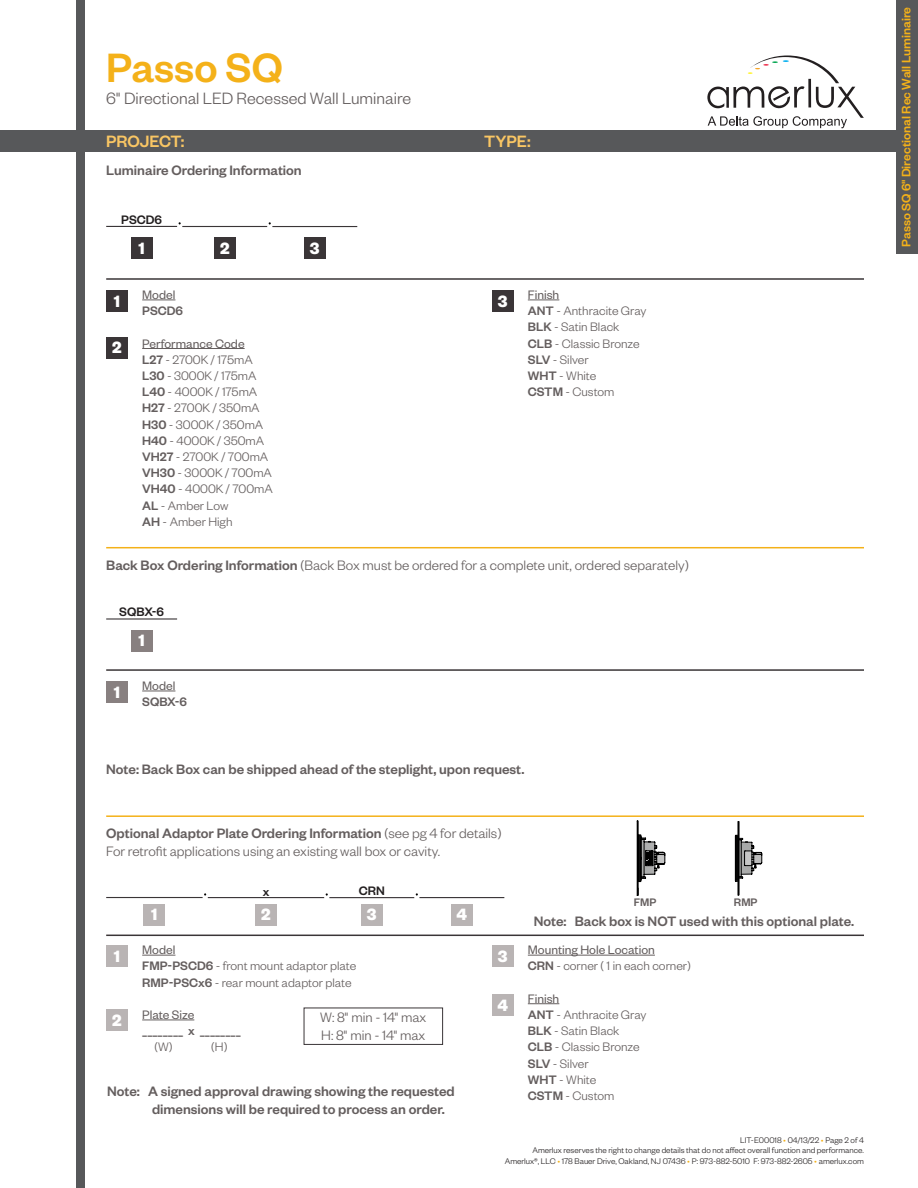
<style>
.page{position:relative;width:918px;height:1188px;background:#fff}
.page>*{position:absolute;margin:0;border:0;box-sizing:border-box;transform-origin:0 0}
.t1{font:500 45px "Founders Grotesk";color:#f4b119}
.t2{font:300 18px "Founders Grotesk";color:#645e5e}
.t3{font:700 18px "Founders Grotesk";color:#fff}
.t4{font:500 18px "Founders Grotesk";color:#f9c664}
.t5{font:500 15px/18px "Founders Grotesk";color:#645e5e}
.t6{font:300 15px "Founders Grotesk";color:#645e5e}
.t7{font:300 13.5px "Founders Grotesk";color:#645e5e}
.t8{font:13.5px "Founders Grotesk";color:#645e5e}
.t9{font:500 13.5px "Founders Grotesk";color:#f4b119}
.t10{font:500 13.5px "Founders Grotesk";color:#645e5e}
.t11{font:500 13.5px "Founders Grotesk";color:#231f20}
.t12{font:500 12px "Founders Grotesk";color:#645e5e}
.t13{font:300 9px/10.8px "Founders Grotesk";color:#231f20;text-align:right}
.s1{font-weight:500}
.s2{font-weight:300}
.s3{color:#f4b119}
</style>
<div class="page">
<svg style="left:707px;top:56px;width:157px;height:72px"></svg>
<div style="left:0;top:130px;width:918px;height:22px;background:#57585a"></div>
<div style="left:76px;top:0;width:10px;height:1188px;background:#57585a"></div>
<div style="left:896px;top:0;width:22px;height:254px;background:#57585a"></div>
<hr style="left:142px;top:691px;width:33px;height:1px;background:#645e5e">
<div style="left:106px;top:290px;width:22px;height:22px;background:#3a3537"></div>
<div style="left:131px;top:237px;width:21px;height:22px;background:#3a3537"></div>
<div style="left:131px;top:630px;width:21px;height:22px;background:#888080"></div>
<div style="left:106px;top:682px;width:22px;height:21px;background:#888080"></div>
<div style="left:106px;top:337px;width:22px;height:21px;background:#3a3537"></div>
<div style="left:214px;top:237px;width:22px;height:22px;background:#3a3537"></div>
<div style="left:492px;top:290px;width:21px;height:22px;background:#3a3537"></div>
<div style="left:304px;top:237px;width:22px;height:22px;background:#3a3537"></div>
<hr style="left:106px;top:547px;width:758px;height:1px;background:#f4b119">
<hr style="left:106px;top:278px;width:758px;height:2px;background:#3a3537">
<hr style="left:106px;top:669px;width:758px;height:2px;background:#3a3537">
<hr style="left:106px;top:226px;width:71px;height:1px;background:#3a3537">
<hr style="left:106px;top:618px;width:71px;height:2px;background:#3a3537">
<hr style="left:182px;top:226px;width:85px;height:1px;background:#3a3537">
<hr style="left:272px;top:226px;width:85px;height:1px;background:#3a3537">
<hr style="left:142px;top:300px;width:33px;height:1px;background:#645e5e">
<hr style="left:142px;top:348px;width:103px;height:1px;background:#645e5e">
<hr style="left:528px;top:300px;width:31px;height:1px;background:#645e5e">
<hr style="left:142px;top:955px;width:33px;height:1px;background:#645e5e">
<hr style="left:142px;top:1020px;width:52px;height:1px;background:#645e5e">
<hr style="left:528px;top:955px;width:127px;height:1px;background:#645e5e">
<hr style="left:528px;top:1003px;width:31px;height:1px;background:#645e5e">
<hr style="left:106px;top:935px;width:758px;height:1px;background:#3a3537">
<hr style="left:106px;top:815px;width:758px;height:2px;background:#f4b119">
<div style="left:144px;top:904px;width:21px;height:22px;background:#b9b4b4"></div>
<div style="left:106px;top:946px;width:22px;height:21px;background:#b9b4b4"></div>
<div style="left:255px;top:904px;width:22px;height:22px;background:#b9b4b4"></div>
<div style="left:106px;top:1009px;width:22px;height:22px;background:#b9b4b4"></div>
<div style="left:361px;top:904px;width:22px;height:22px;background:#b9b4b4"></div>
<div style="left:492px;top:946px;width:21px;height:21px;background:#b9b4b4"></div>
<div style="left:451px;top:904px;width:22px;height:22px;background:#b9b4b4"></div>
<div style="left:492px;top:994px;width:21px;height:22px;background:#b9b4b4"></div>
<hr style="left:106px;top:897px;width:97px;height:1px;background:#3a3537">
<hr style="left:208px;top:897px;width:116px;height:1px;background:#3a3537">
<hr style="left:329px;top:897px;width:85px;height:1px;background:#3a3537">
<hr style="left:419px;top:897px;width:85px;height:1px;background:#3a3537">
<div style="left:304px;top:1008px;width:139px;height:37px;border:1px solid #3a3537"></div>
<svg style="left:637px;top:821px;width:28px;height:75px"></svg>
<svg style="left:735px;top:821px;width:27px;height:74px"></svg>
<h1 class="t1" style="left:106px;top:40px;width:178px">Passo SQ</h1>
<h2 class="t2" style="left:106px;top:87px;width:306px">6" Directional LED Recessed Wall Luminaire</h2>
<h2 class="t4" style="left:106px;top:130px;width:80px">PROJECT:</h2>
<h2 class="t4" style="left:484px;top:130px;width:48px">TYPE:</h2>
<p class="t5" style="left:106px;top:160px;width:197px">Luminaire Ordering Information</p>
<p class="t11" style="left:121px;top:211px;width:42px">PSCD6</p>
<p class="t3" style="left:138px;top:237px;width:8px">1</p>
<p class="t3" style="left:220px;top:237px;width:11px">2</p>
<p class="t3" style="left:114px;top:290px;width:8px">1</p>
<p class="t3" style="left:112px;top:336px;width:11px">2</p>
<p class="t8" style="left:142px;top:286px;width:35px">Model</p>
<p class="t10" style="left:142px;top:302px;width:42px">PSCD6</p>
<p class="t8" style="left:142px;top:335px;width:104px">Performance Code</p>
<p class="t7" style="left:142px;top:351px;width:112px"><span class="s1">L27</span> - 2700K / 175mA</p>
<p class="t7" style="left:142px;top:367px;width:116px"><span class="s1">L30</span> - 3000K / 175mA</p>
<p class="t7" style="left:142px;top:384px;width:117px"><span class="s1">L40</span> - 4000K / 175mA</p>
<p class="t7" style="left:142px;top:400px;width:119px"><span class="s1">H27</span> - 2700K / 350mA</p>
<p class="t7" style="left:142px;top:416px;width:123px"><span class="s1">H30</span> - 3000K / 350mA</p>
<p class="t7" style="left:142px;top:432px;width:124px"><span class="s1">H40</span> - 4000K / 350mA</p>
<p class="t7" style="left:142px;top:448px;width:128px"><span class="s1">VH27</span> - 2700K / 700mA</p>
<p class="t7" style="left:142px;top:465px;width:131px"><span class="s1">VH30</span> - 3000K / 700mA</p>
<p class="t7" style="left:142px;top:481px;width:132px"><span class="s1">VH40</span> - 4000K / 700mA</p>
<p class="t7" style="left:142px;top:497px;width:88px"><span class="s1">AL</span> - Amber Low</p>
<p class="t7" style="left:142px;top:513px;width:92px"><span class="s1">AH</span> - Amber High</p>
<p class="t3" style="left:310px;top:237px;width:11px">3</p>
<p class="t3" style="left:498px;top:290px;width:11px">3</p>
<p class="t8" style="left:528px;top:286px;width:33px">Finish</p>
<p class="t7" style="left:528px;top:303px;width:120px"><span class="s1">ANT</span> - Anthracite Gray</p>
<p class="t7" style="left:528px;top:319px;width:93px"><span class="s1">BLK</span> - Satin Black</p>
<p class="t7" style="left:528px;top:335px;width:113px"><span class="s1">CLB</span> - Classic Bronze</p>
<p class="t7" style="left:528px;top:351px;width:62px"><span class="s1">SLV</span> - Silver</p>
<p class="t7" style="left:528px;top:367px;width:70px"><span class="s1">WHT</span> - White</p>
<p class="t7" style="left:528px;top:384px;width:88px"><span class="s1">CSTM</span> - Custom</p>
<p class="t6" style="left:106px;top:557px;width:584px"><span class="s1">Back Box Ordering Information</span> (Back Box must be ordered for a complete unit, ordered separately)</p>
<p class="t11" style="left:119px;top:603px;width:46px">SQBX-6</p>
<p class="t3" style="left:114px;top:681px;width:8px">1</p>
<p class="t3" style="left:138px;top:629px;width:8px">1</p>
<p class="t8" style="left:142px;top:677px;width:35px">Model</p>
<p class="t10" style="left:142px;top:693px;width:46px">SQBX-6</p>
<p class="t5" style="left:106px;top:759px;width:420px">Note: Back Box can be shipped ahead of the steplight, upon request.</p>
<p class="t5" style="left:106px;top:824px;width:397px">Optional Adaptor Plate Ordering Information <span class="s2">(see pg 4 for details)</span></p>
<p class="t6" style="left:106px;top:843px;width:335px">For retrofit applications using an existing wall box or cavity.</p>
<p class="t3" style="left:114px;top:945px;width:8px">1</p>
<p class="t3" style="left:112px;top:1009px;width:11px">2</p>
<p class="t3" style="left:151px;top:903px;width:8px">1</p>
<p class="t11" style="left:263px;top:883px;width:8px">x</p>
<p class="t3" style="left:261px;top:903px;width:11px">2</p>
<p class="t11" style="left:359px;top:882px;width:28px">CRN</p>
<p class="t3" style="left:367px;top:903px;width:11px">3</p>
<p class="t8" style="left:142px;top:942px;width:35px">Model</p>
<p class="t7" style="left:142px;top:958px;width:216px"><span class="s1">FMP-PSCD6</span> - front mount adaptor plate</p>
<p class="t7" style="left:142px;top:974px;width:211px"><span class="s1">RMP-PSCx6</span> - rear mount adaptor plate</p>
<p class="t8" style="left:142px;top:1006px;width:54px">Plate Size</p>
<p class="t10" style="left:142px;top:1022px;width:100px">________ x ________</p>
<p class="t7" style="left:154px;top:1039px;width:20px">(W)</p>
<p class="t7" style="left:211px;top:1039px;width:18px">(H)</p>
<p class="t6" style="left:320px;top:1008px;width:108px">W: 8" min - 14" max</p>
<p class="t6" style="left:321px;top:1026px;width:106px">H: 8" min - 14" max</p>
<p class="t3" style="left:457px;top:903px;width:12px">4</p>
<p class="t5" style="left:152px;top:1082px;width:304px;text-indent:-45px">Note: A signed approval drawing showing the requested dimensions will be required to process an order.</p>
<p class="t12" style="left:634px;top:895px;width:24px">FMP</p>
<p class="t12" style="left:734px;top:895px;width:25px">RMP</p>
<p class="t3" style="left:498px;top:945px;width:11px">3</p>
<p class="t3" style="left:497px;top:994px;width:12px">4</p>
<p class="t5" style="left:534px;top:911px;width:322px">Note: Back box is NOT used with this optional plate.</p>
<p class="t8" style="left:528px;top:942px;width:129px">Mounting Hole Location</p>
<p class="t7" style="left:528px;top:958px;width:164px"><span class="s1">CRN</span> - corner ( 1 in each corner)</p>
<p class="t8" style="left:528px;top:990px;width:33px">Finish</p>
<p class="t7" style="left:528px;top:1007px;width:120px"><span class="s1">ANT</span> - Anthracite Gray</p>
<p class="t7" style="left:528px;top:1023px;width:93px"><span class="s1">BLK</span> - Satin Black</p>
<p class="t7" style="left:528px;top:1039px;width:113px"><span class="s1">CLB</span> - Classic Bronze</p>
<p class="t7" style="left:528px;top:1055px;width:62px"><span class="s1">SLV</span> - Silver</p>
<p class="t7" style="left:528px;top:1071px;width:70px"><span class="s1">WHT</span> - White</p>
<p class="t7" style="left:528px;top:1088px;width:88px"><span class="s1">CSTM</span> - Custom</p>
<p class="t13" style="left:505px;top:1134px;width:361px">LIT-E00018 <span class="s3">•</span> 04/13/22 <span class="s3">•</span> Page 2 of 4<br>Amerlux reserves the right to change details that do not affect overall function and performance.<br>Amerlux®, LLC <span class="s3">•</span> 178 Bauer Drive, Oakland, NJ 07436 <span class="s3">•</span> P: 973-882-5010 F: 973-882-2605 <span class="s3">•</span> amerlux.com</p>
<p class="t9" style="left:898px;top:247px;width:241px;rotate:-90deg">Passo SQ 6" Directional Rec Wall Luminaire</p>
</div>
